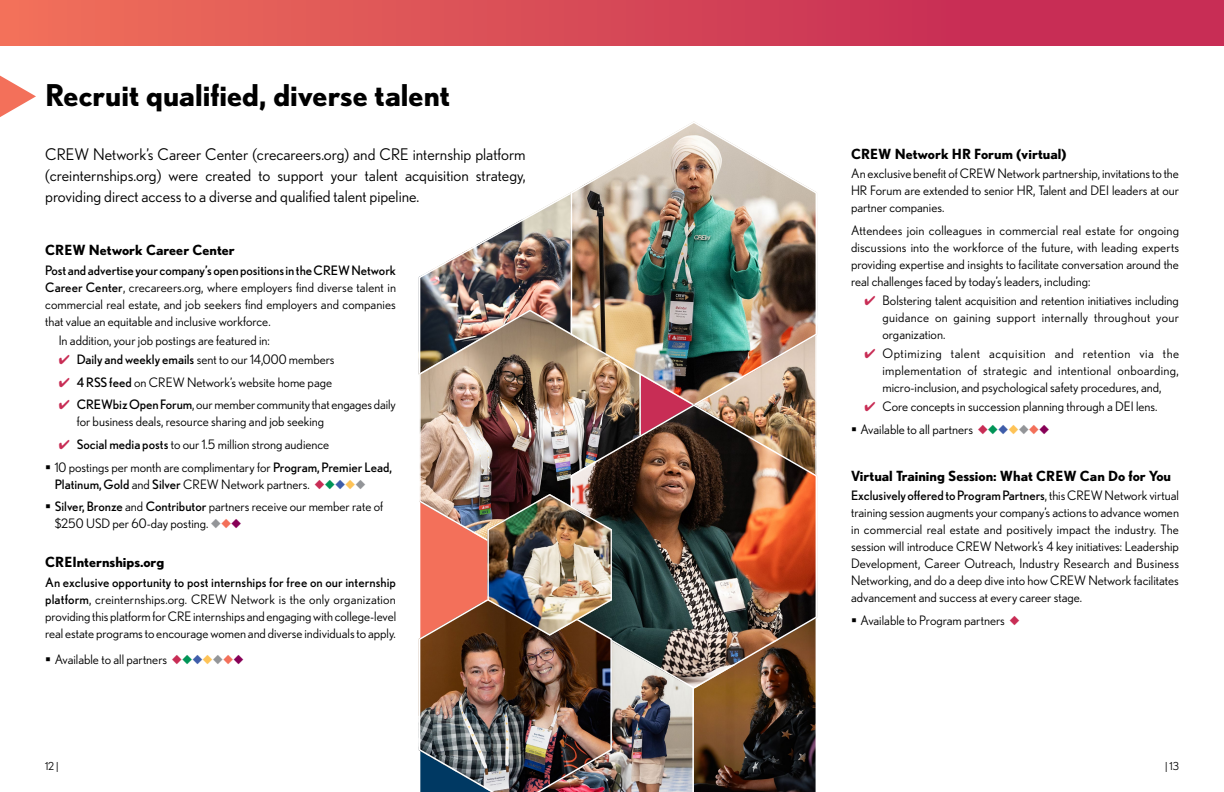
<style>
.page{position:relative;width:1224px;height:792px;background:#fff}
.page>*{position:absolute;margin:0;border:0;box-sizing:border-box;transform-origin:0 0}
.t1{font:700 30px "Nobel";color:#000}
.t2{font:16px/21px "Nobel";color:#000;text-align:justify}
.t3{font:700 14px "Nobel";color:#000}
.t4{font:13px/17px "Nobel";color:#000;text-align:justify}
.t5{font:11px "Nobel";color:#000}
.s1{font-style:inherit}
.s2{color:#c82d55}
.s3{color:#009457}
.s4{color:#3f5daa}
.s5{color:#fec357}
.s6{color:#939598}
.s7{color:#f3705a}
.s8{color:#870057}
</style>
<div class="page">
<div style="left:0;top:0;width:1224px;height:45px;background:linear-gradient(to right,#ee6f5a,#c12354)"></div>
<svg style="left:0;top:76px;width:36px;height:41px"></svg>
<img style="left:418px;top:193px;width:152px;height:116px">
<img style="left:418px;top:309px;width:152px;height:184px">
<img style="left:570px;top:121px;width:248px;height:282px">
<img style="left:570px;top:403px;width:248px;height:215px">
<img style="left:419px;top:493px;width:398px;height:299px">
<h1 class="t1" style="left:45px;top:78px;width:406px">Recruit qualified, diverse talent</h1>
<p class="t2" style="left:45px;top:144px;width:482px">CREW Network’s Career Center (crecareers.org) and CRE internship platform (creinternships.org) were created to support your talent acquisition strategy, providing direct access to a diverse and qualified talent pipeline.</p>
<p class="t3" style="left:45px;top:242px;width:191px">CREW Network Career Center</p>
<p class="t4" style="left:45px;top:261px;width:352px"><span class="s1">Post and advertise your company’s open positions in the CREW Network Career Center</span>, crecareers.org, where employers find diverse talent in commercial real estate, and job seekers find employers and companies that value an equitable and inclusive workforce.</p>
<p class="t4" style="left:59px;top:332px;width:213px">In addition, your job postings are featured in:</p>
<p class="t4" style="left:59px;top:351px;width:278px"><span class="s2">✔</span> <span class="s1">Daily and weekly emails</span> sent to our 14,000 members</p>
<p class="t4" style="left:59px;top:373px;width:275px"><span class="s2">✔</span> <span class="s1">4 RSS feed</span> on CREW Network’s website home page</p>
<p class="t4" style="left:77px;top:396px;width:321px;text-indent:-18px"><span class="s2">✔</span> <span class="s1">CREWbiz Open Forum</span>, our member community that engages daily for business deals, resource sharing and job seeking</p>
<p class="t4" style="left:55px;top:433px;width:339px;line-height:22.8px;text-indent:4px"><span class="s2">✔</span> <span class="s1">Social media posts</span> to our 1.5 million strong audience<br>10 postings per month are complimentary for <span class="s1">Program, Premier Lead,</span></p>
<p class="t4" style="left:55px;top:473px;width:330px;line-height:21.5px"><span class="s1">Platinum, Gold</span> and <span class="s1">Silver</span> CREW Network partners. <span class="s2">◆</span><span class="s3">◆</span><span class="s4">◆</span><span class="s5">◆</span><span class="s6">◆<br></span><span class="s1">Silver, Bronze</span> and <span class="s1">Contributor</span> partners receive our member rate of</p>
<p class="t4" style="left:55px;top:514px;width:188px">$250 USD per 60-day posting. <span class="s6">◆</span><span class="s7">◆</span><span class="s8">◆</span></p>
<p class="t3" style="left:45px;top:554px;width:121px">CREInternships.org</p>
<p class="t4" style="left:45px;top:573px;width:353px"><span class="s1">An exclusive opportunity to post internships for free on our internship platform</span>, creinternships.org. CREW Network is the only organization providing this platform for CRE internships and engaging with college-level real estate programs to encourage women and diverse individuals to apply.</p>
<p class="t4" style="left:55px;top:650px;width:190px">Available to all partners <span class="s2">◆</span><span class="s3">◆</span><span class="s4">◆</span><span class="s5">◆</span><span class="s6">◆</span><span class="s7">◆</span><span class="s8">◆</span></p>
<p class="t3" style="left:851px;top:145px;width:217px">CREW Network HR Forum (virtual)</p>
<p class="t4" style="left:851px;top:165px;width:329px">An exclusive benefit of CREW Network partnership, invitations to the HR Forum are extended to senior HR, Talent and DEI leaders at our partner companies.</p>
<p class="t4" style="left:851px;top:221px;width:330px">Attendees join colleagues in commercial real estate for ongoing discussions into the workforce of the future, with leading experts providing expertise and insights to facilitate conversation around the real challenges faced by today’s leaders, including:</p>
<p class="t4" style="left:883px;top:292px;width:298px;text-indent:-18px"><span class="s2">✔</span> Bolstering talent acquisition and retention initiatives including guidance on gaining support internally throughout your organization.</p>
<p class="t4" style="left:883px;top:345px;width:298px;text-indent:-18px"><span class="s2">✔</span> Optimizing talent acquisition and retention via the implementation of strategic and intentional onboarding, micro-inclusion, and psychological safety procedures, and,</p>
<p class="t4" style="left:861px;top:395px;width:299px;line-height:22.8px;text-indent:4px"><span class="s2">✔</span> Core concepts in succession planning through a DEI lens.<br>Available to all partners <span class="s2">◆</span><span class="s3">◆</span><span class="s4">◆</span><span class="s5">◆</span><span class="s6">◆</span><span class="s7">◆</span><span class="s8">◆</span></p>
<p class="t3" style="left:851px;top:468px;width:322px">Virtual Training Session: What CREW Can Do for You</p>
<p class="t4" style="left:851px;top:487px;width:329px"><span class="s1">Exclusively offered to Program Partners</span>, this CREW Network virtual training session augments your company’s actions to advance women in commercial real estate and positively impact the industry. The session will introduce CREW Network’s 4 key initiatives: Leadership Development, Career Outreach, Industry Research and Business Networking, and do a deep dive into how CREW Network facilitates advancement and success at every career stage.</p>
<p class="t4" style="left:861px;top:612px;width:161px">Available to Program partners <span class="s2">◆</span></p>
<p class="t5" style="left:45px;top:760px;width:15px">12 |</p>
<p class="t5" style="left:1165px;top:759px;width:15px">| 13</p>
</div>
